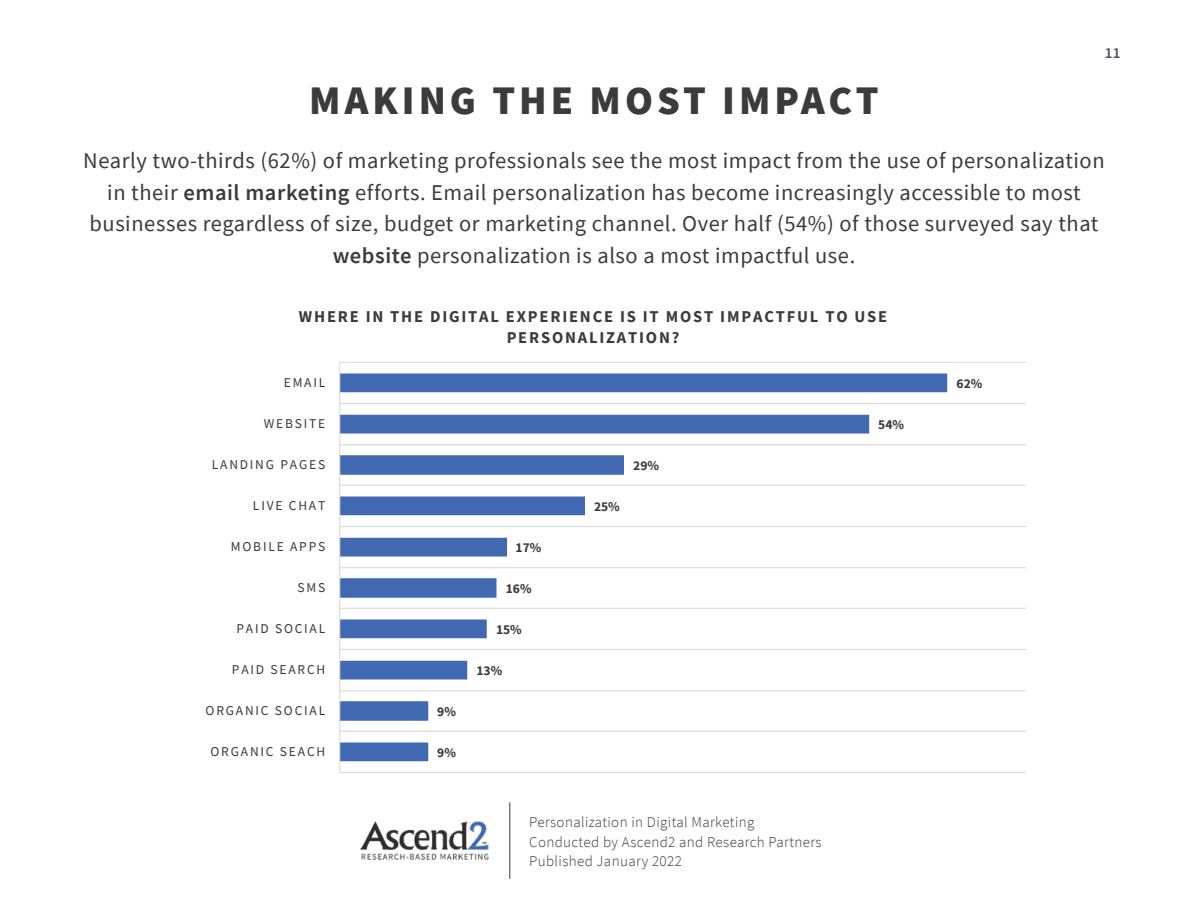
<style>
.page{position:relative;width:1188px;height:918px;background:#fff}
.page>*{position:absolute;margin:0;border:0;box-sizing:border-box;transform-origin:0 0}
.t1{font:900 40.5px "Source Sans Pro";letter-spacing:.1em;color:#3b3a3c}
.t2{font:22.5px/31.5px "Source Sans Pro";letter-spacing:.025em;color:#3b3a3c;text-align:center}
.t3{font:700 16.5px/21px "Source Sans Pro";letter-spacing:.11em;color:#3b3a3c;text-align:center}
.t4{font:300 15px/19.5px "Source Sans Pro";letter-spacing:.025em;color:#3b3a3c}
.t5{font:600 15px "Source Sans Pro";color:#475066}
.t6{font:13.5px "Source Sans Pro";letter-spacing:.135em;color:#3b3a3c}
.t7{font:700 13.5px "Source Sans Pro";color:#3b3a3c}
.s1{font-weight:600}
</style>
<div class="page">
<img style="left:360px;top:821px;width:129px;height:39px">
<hr style="left:510px;top:802px;width:1px;height:77px;background:#3b3a3c">
<hr style="left:340px;top:772px;width:685px;height:1px;background:#d9d9d9">
<hr style="left:340px;top:731px;width:685px;height:1px;background:#d9d9d9">
<hr style="left:340px;top:690px;width:685px;height:1px;background:#d9d9d9">
<hr style="left:340px;top:649px;width:685px;height:1px;background:#d9d9d9">
<hr style="left:340px;top:608px;width:685px;height:1px;background:#d9d9d9">
<hr style="left:340px;top:567px;width:685px;height:1px;background:#d9d9d9">
<hr style="left:340px;top:526px;width:685px;height:1px;background:#d9d9d9">
<hr style="left:340px;top:485px;width:685px;height:1px;background:#d9d9d9">
<hr style="left:340px;top:444px;width:685px;height:1px;background:#d9d9d9">
<hr style="left:340px;top:403px;width:685px;height:1px;background:#d9d9d9">
<hr style="left:340px;top:362px;width:685px;height:1px;background:#d9d9d9">
<svg style="left:340px;top:374px;width:607px;height:387px"></svg>
<hr style="left:339px;top:362px;width:1px;height:410px;background:#d9d9d9">
<p class="t5" style="left:1105px;top:43px;width:17px">11</p>
<h1 class="t1" style="left:309px;top:73px;width:571px">MAKING THE MOST IMPACT</h1>
<p class="t2" style="left:83px;top:145px;width:1023px">Nearly two-thirds (62%) of marketing professionals see the most impact from the use of personalization in their <span class="s1">email marketing</span> efforts. Email personalization has become increasingly accessible to most businesses regardless of size, budget or marketing channel. Over half (54%) of those surveyed say that <span class="s1">website</span> personalization is also a most impactful use.</p>
<p class="t3" style="left:299px;top:306px;width:590px">WHERE IN THE DIGITAL EXPERIENCE IS IT MOST IMPACTFUL TO USE<br>PERSONALIZATION?</p>
<p class="t6" style="left:284px;top:374px;width:43px">EMAIL</p>
<p class="t6" style="left:264px;top:415px;width:63px">WEBSITE</p>
<p class="t7" style="left:878px;top:415px;width:27px">54%</p>
<p class="t6" style="left:212px;top:456px;width:115px">LANDING PAGES</p>
<p class="t7" style="left:633px;top:457px;width:27px">29%</p>
<p class="t6" style="left:253px;top:497px;width:74px">LIVE CHAT</p>
<p class="t7" style="left:594px;top:497px;width:27px">25%</p>
<p class="t6" style="left:231px;top:538px;width:96px">MOBILE APPS</p>
<p class="t7" style="left:516px;top:538px;width:27px">17%</p>
<p class="t6" style="left:298px;top:579px;width:29px">SMS</p>
<p class="t7" style="left:506px;top:580px;width:27px">16%</p>
<p class="t6" style="left:237px;top:620px;width:90px">PAID SOCIAL</p>
<p class="t7" style="left:496px;top:620px;width:27px">15%</p>
<p class="t6" style="left:232px;top:661px;width:95px">PAID SEARCH</p>
<p class="t7" style="left:476px;top:661px;width:27px">13%</p>
<p class="t6" style="left:206px;top:702px;width:121px">ORGANIC SOCIAL</p>
<p class="t7" style="left:437px;top:703px;width:20px">9%</p>
<p class="t6" style="left:211px;top:743px;width:116px">ORGANIC SEACH</p>
<p class="t7" style="left:437px;top:743px;width:20px">9%</p>
<p class="t4" style="left:529px;top:813px;width:294px">Personalization in Digital Marketing<br>Conducted by Ascend2 and Research Partners<br>Published January 2022</p>
<p class="t7" style="left:957px;top:374px;width:27px">62%</p>
</div>
